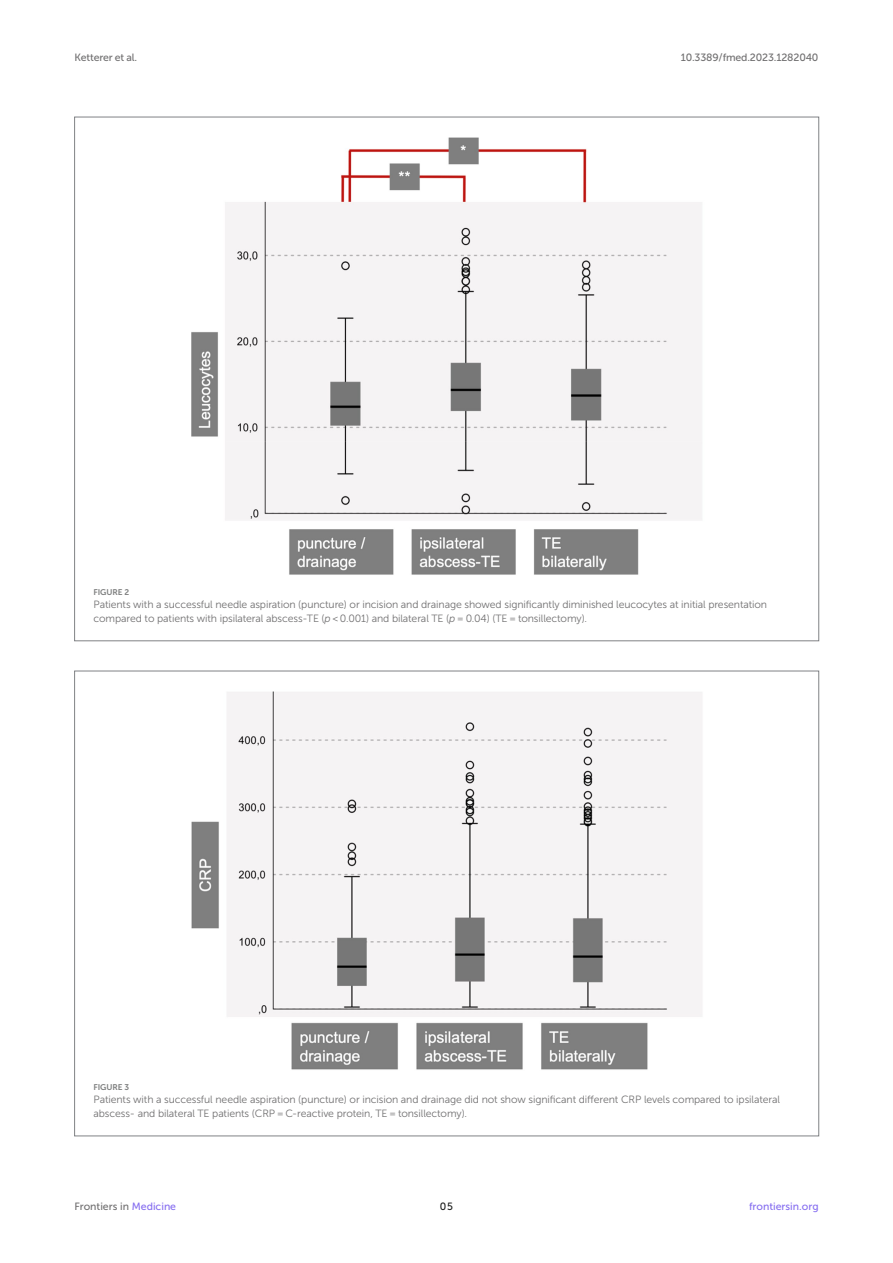
<style>
.page{position:relative;width:893px;height:1263px;background:#fff}
.page>*{position:absolute;margin:0;border:0;box-sizing:border-box;transform-origin:0 0}
.FIG_LEG{font:10.5px/13.5px "Museo Sans 300";letter-spacing:-.01em;color:#706f70}
.t1{font:10.5px "Museo Sans 500";letter-spacing:-.015em;color:#706f70}
.t2{font:10.5px "Museo Sans 500";color:#856df0}
.t3{font:10.5px "Museo Sans 500";color:#1b1c1b}
.FIG_HD{font:8.25px "Museo Sans 700";letter-spacing:-.01em;color:#7e7f7f}
.s1{font-style:italic}
.s2{color:#856df0}
</style>
<div class="page">
<img style="left:191px;top:137px;width:511px;height:438px">
<img style="left:191px;top:691px;width:511px;height:379px">
<p class="t1" style="left:74px;top:51px;width:64px">Ketterer et al.</p>
<p class="t1" style="left:681px;top:51px;width:139px">10.3389/fmed.2023.1282040</p>
<p class="FIG_HD" style="left:94px;top:587px;width:37px">FIGURE 2</p>
<p class="FIG_LEG" style="left:94px;top:598px;width:675px">Patients with a successful needle aspiration (puncture) or incision and drainage showed significantly diminished leucocytes at initial presentation compared to patients with ipsilateral abscess-TE (<span class="s1">p</span> &lt; 0.001) and bilateral TE (<span class="s1">p</span> = 0.04) (TE = tonsillectomy).</p>
<p class="FIG_HD" style="left:94px;top:1082px;width:37px">FIGURE 3</p>
<p class="FIG_LEG" style="left:94px;top:1093px;width:688px">Patients with a successful needle aspiration (puncture) or incision and drainage did not show significant different CRP levels compared to ipsilateral abscess- and bilateral TE patients (CRP = C-reactive protein, TE = tonsillectomy).</p>
<p class="t1" style="left:74px;top:1200px;width:103px">Frontiers in <span class="s2">Medicine</span></p>
<p class="t3" style="left:440px;top:1200px;width:14px">05</p>
<p class="t2" style="left:749px;top:1200px;width:71px">frontiersin.org</p>
</div>
